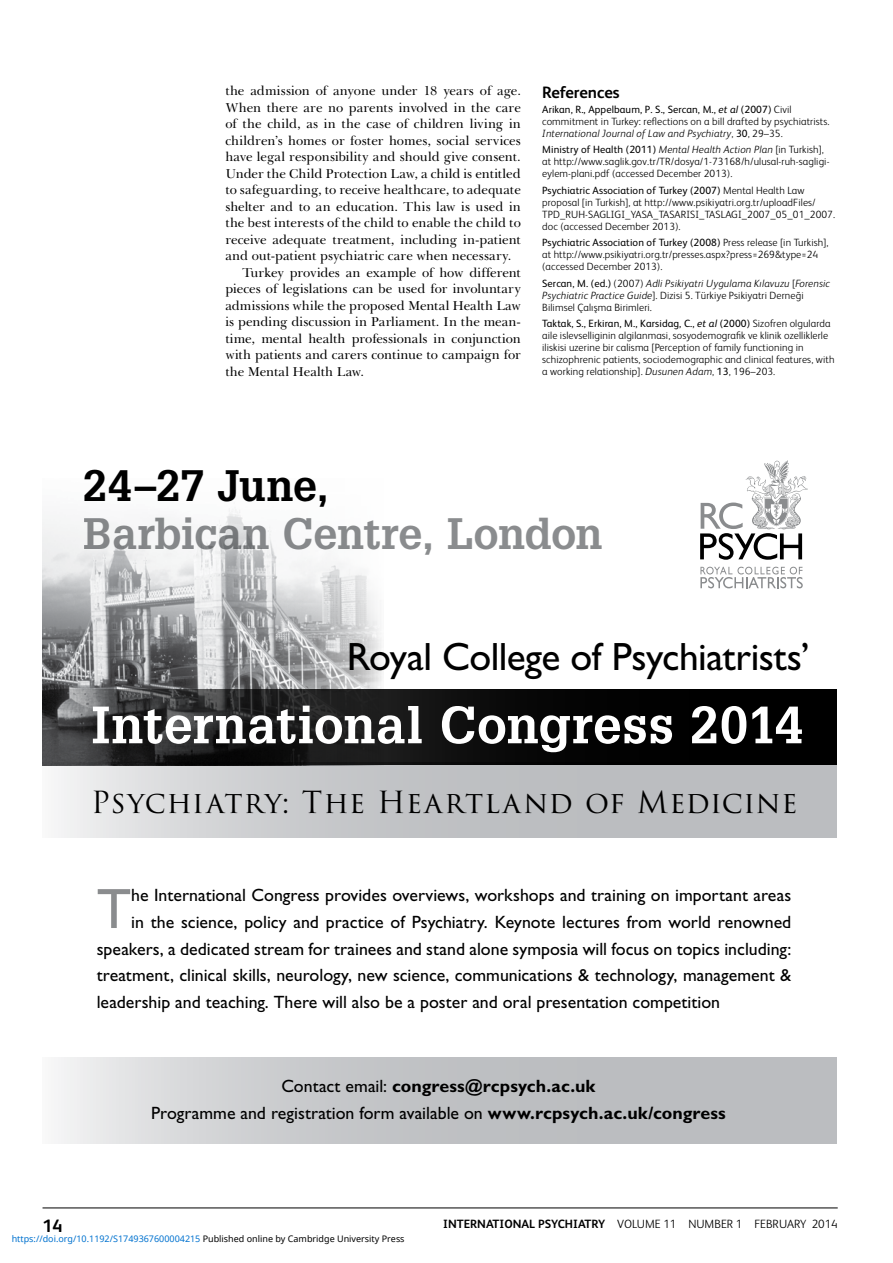
<style>
.page{position:relative;width:893px;height:1263px;background:#fff}
.page>*{position:absolute;margin:0;border:0;box-sizing:border-box;transform-origin:0 0}
.t1{font:57px "Gill Sans Std";color:#8a8c8e}
.t2{font:700 51.15px "Glypha LT Std";letter-spacing:.01em;color:#fff}
.t3{font:700 43.05px "Glypha LT Std";letter-spacing:-.01em;color:#8a8c8e}
.t4{font:700 43.05px "Glypha LT Std";color:#000}
.t5{font:39.6px "Gill Sans Std";letter-spacing:-.015em;color:#000}
.t6{font:29.7px "Trajan Pro 3";letter-spacing:.025em;color:#000}
.t7{font:700 18px "FS Albert";color:#000}
.t8{font:17.85px/26.7px "Gill Sans Std";color:#000;text-align:center}
.t9{font:700 16.5px "FS Albert";color:#000}
.t10{font:13.2px "Baskerville BT";color:#000}
.t11{font:700 12px "FS Albert";color:#000}
.t12{font:300 12px "FS Albert";color:#000}
.t13{font:300 10.5px/12px "FS Albert";letter-spacing:.01em;color:#000}
.t14{font:9px "Noto Sans";color:#0172cf}
.s1{font-weight:400}
.s2{font-weight:400;font-style:italic}
.s3{font-style:italic}
.s4{font-weight:700}
.s5{font-weight:300}
.s6{color:#000}
</style>
<div class="page">
<hr style="left:43px;top:1208px;width:795px;height:1px;background:#000">
<img style="left:43px;top:509px;width:339px;height:180px">
<svg style="left:43px;top:689px;width:794px;height:73px;background:#161616"></svg>
<svg style="left:43px;top:762px;width:794px;height:75px;background:#bfc0c3"></svg>
<svg style="left:58px;top:1058px;width:779px;height:85px;background:#c6c8ca"></svg>
<svg style="left:700px;top:567px;width:103px;height:21px"></svg>
<svg style="left:700px;top:460px;width:108px;height:100px"></svg>
<p class="t10" style="left:225px;top:83px;width:297px">the admission of anyone under 18 years of age.</p>
<p class="t10" style="left:225px;top:99px;width:297px">When there are no parents involved in the care</p>
<p class="t10" style="left:225px;top:116px;width:297px">of the child, as in the case of children living in</p>
<p class="t10" style="left:225px;top:132px;width:297px">children’s homes or foster homes, social services</p>
<p class="t10" style="left:225px;top:149px;width:297px">have legal responsibility and should give consent.</p>
<p class="t10" style="left:225px;top:165px;width:297px">Under the Child Protection Law, a child is entitled</p>
<p class="t10" style="left:225px;top:182px;width:297px">to safeguarding, to receive healthcare, to adequate</p>
<p class="t10" style="left:225px;top:198px;width:297px">shelter and to an education. This law is used in</p>
<p class="t10" style="left:225px;top:215px;width:297px">the best interests of the child to enable the child to</p>
<p class="t10" style="left:225px;top:231px;width:297px">receive adequate treatment, including in-patient</p>
<p class="t10" style="left:225px;top:248px;width:288px">and out-patient psychiatric care when necessary.</p>
<p class="t10" style="left:242px;top:264px;width:280px">Turkey provides an example of how different</p>
<p class="t10" style="left:225px;top:281px;width:297px">pieces of legislations can be used for involuntary</p>
<p class="t10" style="left:225px;top:297px;width:297px">admissions while the proposed Mental Health Law</p>
<p class="t10" style="left:225px;top:314px;width:297px">is pending discussion in Parliament. In the mean-</p>
<p class="t10" style="left:225px;top:330px;width:297px">time, mental health professionals in conjunction</p>
<p class="t10" style="left:225px;top:347px;width:297px">with patients and carers continue to campaign for</p>
<p class="t10" style="left:225px;top:363px;width:140px">the Mental Health Law.</p>
<h3 class="t9" style="left:542px;top:81px;width:79px">REFERENCES</h3>
<p class="t13" style="left:542px;top:103px;width:289px"><span class="s1">Arikan, R., Appelbaum, P. S., Sercan, M.,</span> <span class="s2">et al</span> <span class="s1">(2007)</span> Civil commitment in Turkey: reflections on a bill drafted by psychiatrists.<br><span class="s3">International Journal of Law and Psychiatry</span>, <span class="s1">30</span>, 29–35.</p>
<p class="t13" style="left:542px;top:143px;width:289px"><span class="s1">Ministry of Health (2011)</span> <span class="s3">Mental Health Action Plan</span> [in Turkish], at http://www.saglik.gov.tr/TR/dosya/1-73168/h/ulusal-ruh-sagligi&shy;eylem-plani.pdf (accessed December 2013).</p>
<p class="t13" style="left:542px;top:184px;width:294px"><span class="s1">Psychiatric Association of Turkey (2007)</span> Mental Health Law proposal [in Turkish], at http://www.psikiyatri.org.tr/uploadFiles/ TPD_RUH-SAGLIGI_YASA_TASARISI_TASLAGI_2007_05_01_2007. doc (accessed December 2013).</p>
<p class="t13" style="left:542px;top:236px;width:288px"><span class="s1">Psychiatric Association of Turkey (2008)</span> Press release [in Turkish], at http://www.psikiyatri.org.tr/presses.aspx?press=269&amp;type=24 (accessed December 2013).</p>
<p class="t13" style="left:542px;top:277px;width:289px"><span class="s1">Sercan, M. (ed.)</span> (2007) <span class="s3">Adli Psikiyatri Uygulama Kılavuzu</span> [<span class="s3">Forensic<br>Psychiatric Practice Guide</span>]. Dizisi 5. Türkiye Psikiyatri Derneği<br>Bilimsel Çalışma Birimleri.</p>
<p class="t13" style="left:542px;top:317px;width:294px"><span class="s1">Taktak, S., Erkiran, M., Karsidag, C.,</span> <span class="s2">et al</span> <span class="s1">(2000)</span> Sizofren olgularda aile islevselliginin algilanmasi, sosyodemografik ve klinik ozelliklerle iliskisi uzerine bir calisma [Perception of family functioning in schizophrenic patients, sociodemographic and clinical features, with a working relationship]. <span class="s3">Dusunen Adam</span>, <span class="s1">13</span>, 196–203.</p>
<h3 class="t4" style="left:84px;top:459px;width:246px">24–27 June,</h3>
<h3 class="t3" style="left:84px;top:507px;width:520px">Barbican Centre, London</h3>
<h3 class="t5" style="left:347px;top:634px;width:464px">Royal College of Psychiatrists’</h3>
<h2 class="t2" style="left:92px;top:693px;width:713px">International Congress 2014</h2>
<h3 class="t6" style="left:91px;top:782px;width:708px">Psychiatry: The Heartland of Medicine</h3>
<h1 class="t1" style="left:97px;top:876px;width:36px">T</h1>
<h3 class="t8" style="left:131px;top:882px;width:662px">he International Congress provides overviews, workshops and training on important areas</h3>
<h3 class="t8" style="left:131px;top:909px;width:662px">in the science, policy and practice of Psychiatry. Keynote lectures from world renowned</h3>
<h3 class="t8" style="left:97px;top:935px;width:696px">speakers, a dedicated stream for trainees and stand alone symposia will focus on topics including:</h3>
<h3 class="t8" style="left:97px;top:962px;width:696px">treatment, clinical skills, neurology, new science, communications &amp; technology, management &amp;</h3>
<h3 class="t8" style="left:97px;top:989px;width:625px">leadership and teaching. There will also be a poster and oral presentation competition</h3>
<h3 class="t8" style="left:151px;top:1073px;width:576px">Contact email: <span class="s4">congress@rcpsych.ac.uk<br></span>Programme and registration form available on <span class="s4">www.rcpsych.ac.uk/congress</span></h3>
<h3 class="t7" style="left:43px;top:1214px;width:22px">14</h3>
<p class="t11" style="left:443px;top:1215px;width:325px">INTERNATIONAL PSYCHIATRY <span class="s5">Volume 11 Number 1 FEBRU</span></p>
<p class="t12" style="left:787px;top:1215px;width:52px">ARY 2014</p>
<p class="t14" style="left:12px;top:1232px;width:394px">https://doi.org/10.1192/S1749367600004215 <span class="s6">Published online by Cambridge University Press</span></p>
</div>
